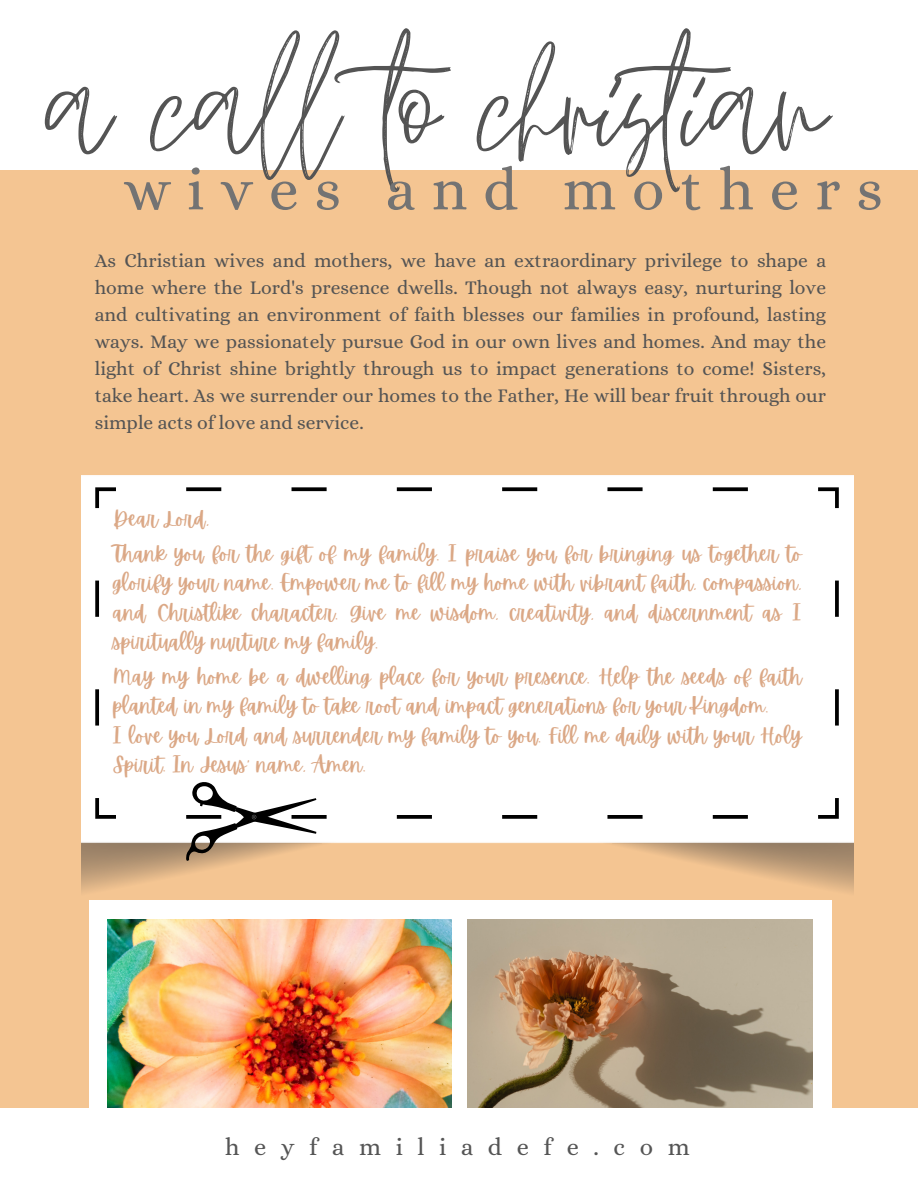
<style>
.page{position:relative;width:918px;height:1188px;background:#f4c592}
.page>*{position:absolute;margin:0;border:0;box-sizing:border-box;transform-origin:0 0}
.t1{font:160.35px "Shadow";color:#545454}
.t2{font:59.7px "Alice";letter-spacing:.265em;color:#737373}
.t3{font:24.45px "Alice";letter-spacing:.6em;color:#555}
.t4{font:21px/29.2px "Apricots";color:#dba886}
.t5{font:19.5px/27px "Alice";color:#545454;text-align:justify}
</style>
<div class="page">
<div style="left:0;top:0;width:918px;height:170px;background:#fff"></div>
<div style="left:89px;top:900px;width:743px;height:288px;background:#fff"></div>
<img style="left:108px;top:939px;width:343px;height:169px">
<img style="left:468px;top:939px;width:344px;height:169px">
<img style="left:81px;top:475px;width:772px;height:464px">
<div style="left:0;top:1108px;width:918px;height:80px;background:#fff"></div>
<svg style="left:95px;top:487px;width:21px;height:21px"></svg>
<svg style="left:713px;top:487px;width:35px;height:4px"></svg>
<svg style="left:607px;top:487px;width:36px;height:4px"></svg>
<svg style="left:502px;top:487px;width:35px;height:4px"></svg>
<svg style="left:397px;top:487px;width:35px;height:4px"></svg>
<svg style="left:292px;top:487px;width:35px;height:4px"></svg>
<svg style="left:186px;top:487px;width:35px;height:4px"></svg>
<svg style="left:818px;top:487px;width:21px;height:21px"></svg>
<svg style="left:835px;top:581px;width:4px;height:36px"></svg>
<svg style="left:835px;top:689px;width:4px;height:37px"></svg>
<svg style="left:818px;top:798px;width:21px;height:21px"></svg>
<svg style="left:713px;top:815px;width:35px;height:4px"></svg>
<svg style="left:607px;top:815px;width:36px;height:4px"></svg>
<svg style="left:502px;top:815px;width:35px;height:4px"></svg>
<svg style="left:397px;top:815px;width:35px;height:4px"></svg>
<svg style="left:316px;top:815px;width:11px;height:4px"></svg>
<svg style="left:95px;top:798px;width:21px;height:21px"></svg>
<svg style="left:95px;top:581px;width:4px;height:36px"></svg>
<svg style="left:95px;top:689px;width:4px;height:37px"></svg>
<svg style="left:186px;top:780px;width:130px;height:81px;background:#c4bcb4"></svg>
<p class="t1" style="left:45px;top:-23px;width:785px">a call to christian</p>
<p class="t2" style="left:123px;top:155px;width:761px">wives and mothers</p>
<p class="t5" style="left:95px;top:247px;width:733px">As Christian wives and mothers, we have an extraordinary privilege to shape a home where the Lord's presence dwells. Though not always easy, nurturing love and cultivating an environment of faith blesses our families in profound, lasting ways. May we passionately pursue God in our own lives and homes. And may the light of Christ shine brightly through us to impact generations to come! Sisters, take heart. As we surrender our homes to the Father, He will bear fruit through our simple acts of love and service.</p>
<p class="t4" style="left:113px;top:504px;width:98px">Dear Lord,</p>
<p class="t4" style="left:113px;top:539px;width:690px;text-align:justify">Thank you for the gift of my family. I praise you for bringing us together to glorify your name. Empower me to fill my home with vibrant faith, compassion, and Christlike character. Give me wisdom, creativity, and discernment as I spiritually nurture my family.</p>
<p class="t4" style="left:113px;top:662px;width:690px">May my home be a dwelling place for your presence. Help the seeds of faith planted in my family to take root and impact generations for your Kingdom.</p>
<p class="t4" style="left:113px;top:721px;width:690px">I love you Lord and surrender my family to you. Fill me daily with your Holy<br>Spirit. In Jesus' name, Amen.</p>
<p class="t3" style="left:225px;top:1133px;width:466px">heyfamiliadefe.com</p>
</div>
